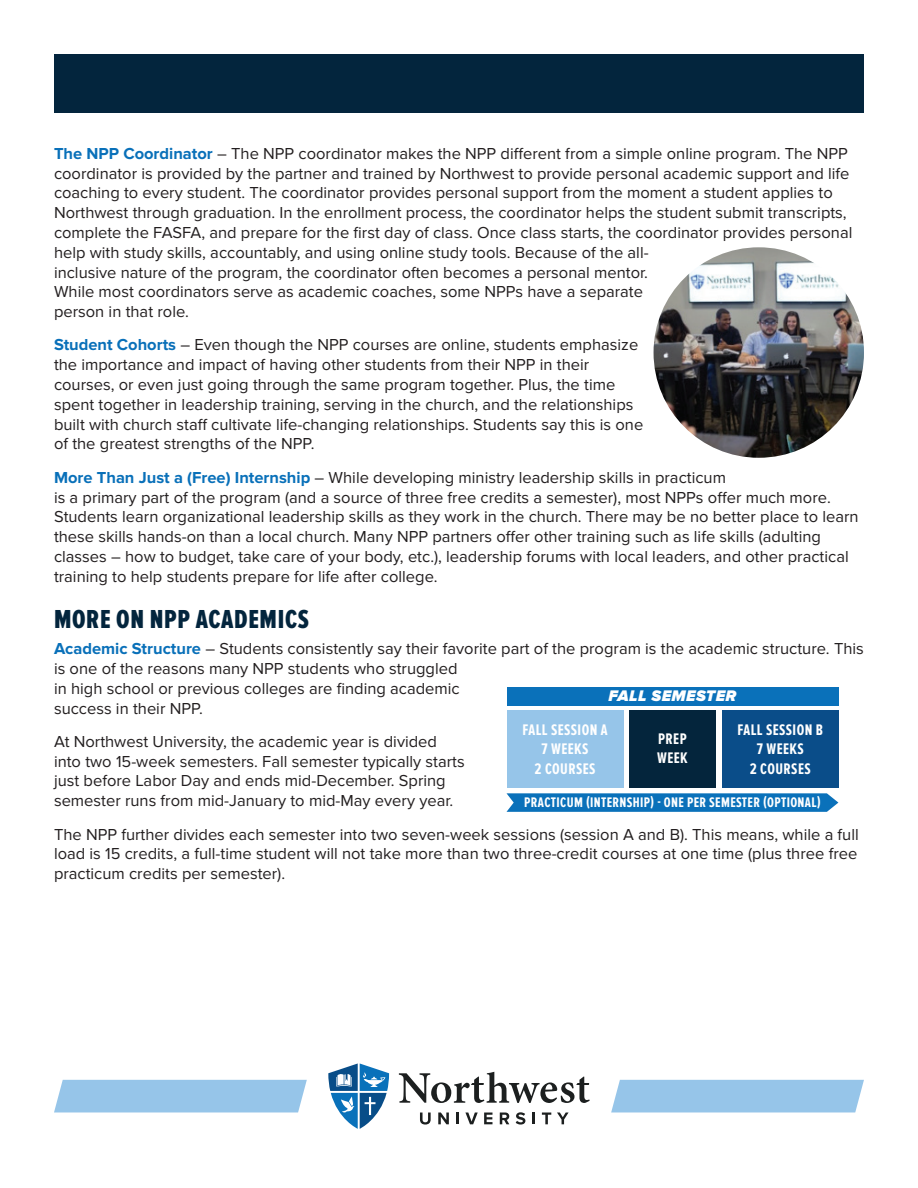
<style>
.page{position:relative;width:918px;height:1188px;background:#fff}
.page>*{position:absolute;margin:0;border:0;box-sizing:border-box;transform-origin:0 0}
.t1{font:27px "Proxima Nova A Ex Cn Extrabld";letter-spacing:.025em;color:#03253d}
.t2{font:16.5px/19.8px "Proxima Nova";color:#231f20}
.t3{font:700 15.9px/19px "Proxima Nova Ex Cn";letter-spacing:.025em;color:#fff;text-align:center}
.t4{font:italic 900 15.9px "Proxima Nova A";letter-spacing:.025em;color:#fff}
.t5{font:700 14.4px "Proxima Nova Ex Cn";letter-spacing:.025em;color:#fff}
.s1{font-weight:700;color:#0970b9}
</style>
<div class="page">
<div style="left:611px;top:1080px;width:253px;height:32px;background:#96c5e9"></div>
<div style="left:54px;top:1080px;width:253px;height:32px;background:#96c5e9"></div>
<div style="left:54px;top:54px;width:810px;height:58px;background:#03253d"></div>
<svg style="left:399px;top:1072px;width:191px;height:31px"></svg>
<svg style="left:420px;top:1113px;width:11px;height:12px"></svg>
<svg style="left:438px;top:1113px;width:11px;height:11px"></svg>
<svg style="left:457px;top:1113px;width:2px;height:11px"></svg>
<svg style="left:465px;top:1113px;width:13px;height:11px"></svg>
<svg style="left:484px;top:1113px;width:8px;height:11px"></svg>
<svg style="left:500px;top:1113px;width:9px;height:11px"></svg>
<svg style="left:516px;top:1112px;width:9px;height:13px"></svg>
<svg style="left:532px;top:1113px;width:3px;height:11px"></svg>
<svg style="left:542px;top:1113px;width:9px;height:11px"></svg>
<svg style="left:557px;top:1113px;width:12px;height:11px"></svg>
<svg style="left:328px;top:1063px;width:61px;height:66px"></svg>
<div style="left:507px;top:687px;width:332px;height:18px;background:#0a71ba"></div>
<svg style="left:507px;top:793px;width:331px;height:19px;background:#1678bd"></svg>
<div style="left:507px;top:710px;width:116px;height:78px;background:#96c5e9"></div>
<div style="left:722px;top:710px;width:117px;height:78px;background:#0a4d89"></div>
<div style="left:630px;top:710px;width:86px;height:78px;background:#04253c"></div>
<img style="left:654px;top:247px;width:210px;height:211px;border-radius:105px">
<p class="t2" style="left:54px;top:144px;width:800px"><span class="s1">The NPP Coordinator</span> – The NPP coordinator makes the NPP different from a simple online program. The NPP coordinator is provided by the partner and trained by Northwest to provide personal academic support and life coaching to every student. The coordinator provides personal support from the moment a student applies to Northwest through graduation. In the enrollment process, the coordinator helps the student submit transcripts, complete the FASFA, and prepare for the first day of class. Once class starts, the coordinator provides personal help with study skills, accountably, and using online study tools. Because of the all-<br>inclusive nature of the program, the coordinator often becomes a personal mentor.<br>While most coordinators serve as academic coaches, some NPPs have a separate<br>person in that role.</p>
<p class="t2" style="left:54px;top:335px;width:591px"><span class="s1">Student Cohorts</span> – Even though the NPP courses are online, students emphasize the importance and impact of having other students from their NPP in their courses, or even just going through the same program together. Plus, the time spent together in leadership training, serving in the church, and the relationships built with church staff cultivate life-changing relationships. Students say this is one of the greatest strengths of the NPP.</p>
<p class="t2" style="left:54px;top:468px;width:806px"><span class="s1">More Than Just a (Free) Internship</span> – While developing ministry leadership skills in practicum<br>is a primary part of the program (and a source of three free credits a semester), most NPPs offer much more.<br>Students learn organizational leadership skills as they work in the church. There may be no better place to learn these skills hands-on than a local church. Many NPP partners offer other training such as life skills (adulting classes – how to budget, take care of your body, etc.), leadership forums with local leaders, and other practical training to help students prepare for life after college.</p>
<h1 class="t1" style="left:54px;top:604px;width:257px">MORE ON NPP ACADEMICS</h1>
<p class="t2" style="left:54px;top:639px;width:811px"><span class="s1">Academic Structure</span> – Students consistently say their favorite part of the program is the academic structure. This is one of the reasons many NPP students who struggled<br>in high school or previous colleges are finding academic<br>success in their NPP.</p>
<p class="t2" style="left:54px;top:732px;width:412px">At Northwest University, the academic year is divided into two 15-week semesters. Fall semester typically starts just before Labor Day and ends mid-December. Spring semester runs from mid-January to mid-May every year.</p>
<p class="t2" style="left:54px;top:824px;width:806px;text-align:justify">The NPP further divides each semester into two seven-week sessions (session A and B). This means, while a full load is 15 credits, a full-time student will not take more than two three-credit courses at one time (plus three free practicum credits per semester).</p>
<p class="t4" style="left:609px;top:687px;width:129px">FALL SEMESTER</p>
<p class="t3" style="left:523px;top:721px;width:86px">FALL SESSION A<br>7 WEEKS<br>2 COURSES</p>
<p class="t5" style="left:524px;top:794px;width:298px">PRACTICUM (INTERNSHIP) - ONE PER SEMESTER (OPTIONAL)</p>
<p class="t3" style="left:738px;top:721px;width:87px">FALL SESSION B<br>7 WEEKS<br>2 COURSES</p>
<p class="t3" style="left:657px;top:730px;width:32px;text-align:left">PREP<br>WEEK</p>
</div>
